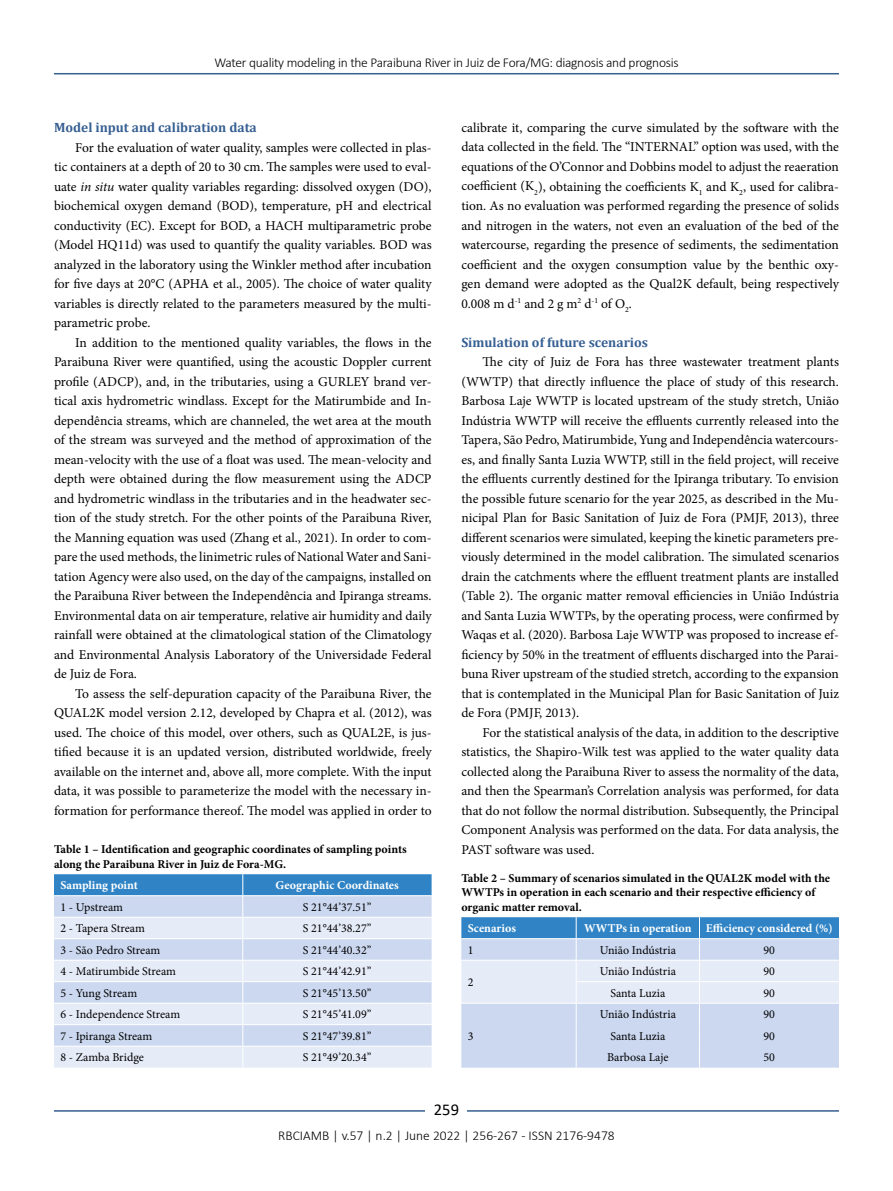
<style>
.page{position:relative;width:893px;height:1191px;background:#fff}
.page>*{position:absolute;margin:0;border:0;box-sizing:border-box;transform-origin:0 0}
.t1{font:16.5px "Calibri";color:#000}
.t2{font:13.5px/19.5px "Minion Pro";color:#000;text-align:justify}
.t3{font:300 13.5px "Calibri";letter-spacing:-.02em;color:#000}
.t4{font:700 13.5px "Cambria";color:#365f92}
.t5{font:300 13.5px "Calibri";color:#000}
.t6{font:12px "Minion Pro";color:#000}
.t7{font:700 12px/14.4px "Minion Pro";color:#000}
.t8{font:700 12px "Minion Pro";color:#fff}
.s1{font-style:italic}
</style>
<div class="page">
<hr style="left:54px;top:73px;width:785px;height:1px;background:#365f92">
<hr style="left:54px;top:1110px;width:785px;height:1px;background:#365f92">
<div style="left:426px;top:1096px;width:41px;height:26px;background:#fff"></div>
<svg style="left:54px;top:874px;width:378px;height:193px;background:#c7d8ef"></svg>
<svg style="left:461px;top:917px;width:378px;height:150px;background:#c1d4ed"></svg>
<p class="t3" style="left:214px;top:54px;width:466px">Water quality modeling in the Paraibuna River in Juiz de Fora/MG: diagnosis and prognosis</p>
<p class="t4" style="left:54px;top:118px;width:204px">Model input and calibration data</p>
<p class="t2" style="left:54px;top:138px;width:379px;text-indent:21px">For the evaluation of water quality, samples were collected in plas&shy;tic containers at a depth of 20 to 30 cm. The samples were used to eval&shy;uate <span class="s1">in situ</span> water quality variables regarding: dissolved oxygen (DO), biochemical oxygen demand (BOD), temperature, pH and electrical conductivity (EC). Except for BOD, a HACH multiparametric probe (Model HQ11d) was used to quantify the quality variables. BOD was analyzed in the laboratory using the Winkler method after incubation for five days at 20°C (APHA et al., 2005). The choice of water quality variables is directly related to the parameters measured by the multi&shy;parametric probe.</p>
<p class="t2" style="left:54px;top:332px;width:379px;text-indent:21px">In addition to the mentioned quality variables, the flows in the Paraibuna River were quantified, using the acoustic Doppler current profile (ADCP), and, in the tributaries, using a GURLEY brand ver&shy;tical axis hydrometric windlass. Except for the Matirumbide and In&shy;dependência streams, which are channeled, the wet area at the mouth of the stream was surveyed and the method of approximation of the mean-velocity with the use of a float was used. The mean-velocity and depth were obtained during the flow measurement using the ADCP and hydrometric windlass in the tributaries and in the headwater sec&shy;tion of the study stretch. For the other points of the Paraibuna River, the Manning equation was used (Zhang et al., 2021). In order to com&shy;pare the used methods, the linimetric rules of National Water and Sani&shy;tation Agency were also used, on the day of the campaigns, installed on the Paraibuna River between the Independência and Ipiranga streams.<br>Environmental data on air temperature, relative air humidity and daily rainfall were obtained at the climatological station of the Climatology and Environmental Analysis Laboratory of the Universidade Federal de Juiz de Fora.</p>
<p class="t2" style="left:54px;top:683px;width:379px;text-indent:21px">To assess the self-depuration capacity of the Paraibuna River, the QUAL2K model version 2.12, developed by Chapra et al. (2012), was used. The choice of this model, over others, such as QUAL2E, is jus&shy;tified because it is an updated version, distributed worldwide, freely available on the internet and, above all, more complete. With the input data, it was possible to parameterize the model with the necessary in&shy;formation for performance thereof. The model was applied in order to</p>
<p class="t2" style="left:461px;top:118px;width:379px">calibrate it, comparing the curve simulated by the software with the data collected in the field. The “INTERNAL” option was used, with the equations of the O’Connor and Dobbins model to adjust the reaeration coefficient (K<sub>2</sub>), obtaining the coefficients K<sub>1</sub> and K<sub>2</sub>, used for calibra&shy;tion. As no evaluation was performed regarding the presence of solids and nitrogen in the waters, not even an evaluation of the bed of the watercourse, regarding the presence of sediments, the sedimentation coefficient and the oxygen consumption value by the benthic oxy&shy;gen demand were adopted as the Qual2K default, being respectively 0.008 m d<sup>-1</sup> and 2 g m<sup>2</sup> d<sup>-1</sup> of O<sub>2</sub>.</p>
<p class="t4" style="left:461px;top:332px;width:188px">Simulation of future scenarios</p>
<p class="t2" style="left:461px;top:352px;width:379px;text-indent:21px">The city of Juiz de Fora has three wastewater treatment plants (WWTP) that directly influence the place of study of this research.<br>Barbosa Laje WWTP is located upstream of the study stretch, União Indústria WWTP will receive the effluents currently released into the Tapera, São Pedro, Matirumbide, Yung and Independência watercours&shy;es, and finally Santa Luzia WWTP, still in the field project, will receive the effluents currently destined for the Ipiranga tributary. To envision the possible future scenario for the year 2025, as described in the Mu&shy;nicipal Plan for Basic Sanitation of Juiz de Fora (PMJF, 2013), three different scenarios were simulated, keeping the kinetic parameters pre&shy;viously determined in the model calibration. The simulated scenarios drain the catchments where the effluent treatment plants are installed (Table 2). The organic matter removal efficiencies in União Indústria and Santa Luzia WWTPs, by the operating process, were confirmed by Waqas et al. (2020). Barbosa Laje WWTP was proposed to increase ef&shy;ficiency by 50% in the treatment of effluents discharged into the Parai&shy;buna River upstream of the studied stretch, according to the expansion that is contemplated in the Municipal Plan for Basic Sanitation of Juiz de Fora (PMJF, 2013).</p>
<p class="t2" style="left:461px;top:722px;width:379px;text-indent:21px">For the statistical analysis of the data, in addition to the descriptive statistics, the Shapiro-Wilk test was applied to the water quality data collected along the Paraibuna River to assess the normality of the data, and then the Spearman’s Correlation analysis was performed, for data that do not follow the normal distribution. Subsequently, the Principal Component Analysis was performed on the data. For data analysis, the</p>
<p class="t7" style="left:54px;top:842px;width:354px">Table 1 – Identification and geographic coordinates of sampling points</p>
<p class="t2" style="left:461px;top:839px;width:135px">PAST software was used.</p>
<p class="t7" style="left:54px;top:856px;width:234px">along the Paraibuna River in Juiz de Fora-MG.</p>
<p class="t8" style="left:60px;top:877px;width:79px">Sampling point</p>
<p class="t8" style="left:276px;top:877px;width:125px">Geographic Coordinates</p>
<p class="t6" style="left:60px;top:899px;width:64px">1 - Upstream</p>
<p class="t6" style="left:303px;top:899px;width:70px">S 21°44’37.51’’</p>
<p class="t6" style="left:60px;top:920px;width:86px">2 - Tapera Stream</p>
<p class="t6" style="left:303px;top:920px;width:70px">S 21°44’38.27’’</p>
<p class="t6" style="left:60px;top:942px;width:101px">3 - São Pedro Stream</p>
<p class="t6" style="left:303px;top:942px;width:70px">S 21°44’40.32’’</p>
<p class="t6" style="left:60px;top:963px;width:117px">4 - Matirumbide Stream</p>
<p class="t6" style="left:303px;top:963px;width:70px">S 21°44’42.91’’</p>
<p class="t6" style="left:60px;top:985px;width:78px">5 - Yung Stream</p>
<p class="t6" style="left:303px;top:985px;width:70px">S 21°45’13.50’’</p>
<p class="t6" style="left:60px;top:1006px;width:121px">6 - Independence Stream</p>
<p class="t6" style="left:303px;top:1006px;width:70px">S 21°45’41.09’’</p>
<p class="t6" style="left:60px;top:1028px;width:93px">7 - Ipiranga Stream</p>
<p class="t6" style="left:303px;top:1028px;width:70px">S 21°47’39.81’’</p>
<p class="t6" style="left:60px;top:1049px;width:85px">8 - Zamba Bridge</p>
<p class="t6" style="left:303px;top:1049px;width:70px">S 21°49’20.34’’</p>
<p class="t7" style="left:461px;top:871px;width:370px">Table 2 – Summary of scenarios simulated in the QUAL2K model with the<br>WWTPs in operation in each scenario and their respective efficiency of organic matter removal.</p>
<p class="t8" style="left:468px;top:920px;width:50px">Scenarios</p>
<p class="t8" style="left:584px;top:920px;width:250px">WWTPs in operation Efficiency considered (%)</p>
<p class="t6" style="left:468px;top:942px;width:7px">1</p>
<p class="t6" style="left:600px;top:942px;width:78px">União Indústria</p>
<p class="t6" style="left:763px;top:942px;width:13px">90</p>
<p class="t6" style="left:468px;top:974px;width:7px">2</p>
<p class="t6" style="left:600px;top:963px;width:78px">União Indústria</p>
<p class="t6" style="left:763px;top:963px;width:13px">90</p>
<p class="t6" style="left:610px;top:985px;width:57px">Santa Luzia</p>
<p class="t6" style="left:763px;top:985px;width:13px">90</p>
<p class="t6" style="left:600px;top:1006px;width:78px">União Indústria</p>
<p class="t6" style="left:763px;top:1006px;width:13px">90</p>
<p class="t6" style="left:610px;top:1028px;width:57px">Santa Luzia</p>
<p class="t6" style="left:763px;top:1028px;width:13px">90</p>
<p class="t6" style="left:607px;top:1049px;width:63px">Barbosa Laje</p>
<p class="t6" style="left:763px;top:1049px;width:13px">50</p>
<p class="t6" style="left:468px;top:1028px;width:7px">3</p>
<p class="t1" style="left:434px;top:1098px;width:27px">259</p>
<p class="t5" style="left:278px;top:1126px;width:338px">RBCIAMB | v.57 | n.2 | June 2022 | 256-267 - ISSN 2176-9478</p>
</div>
